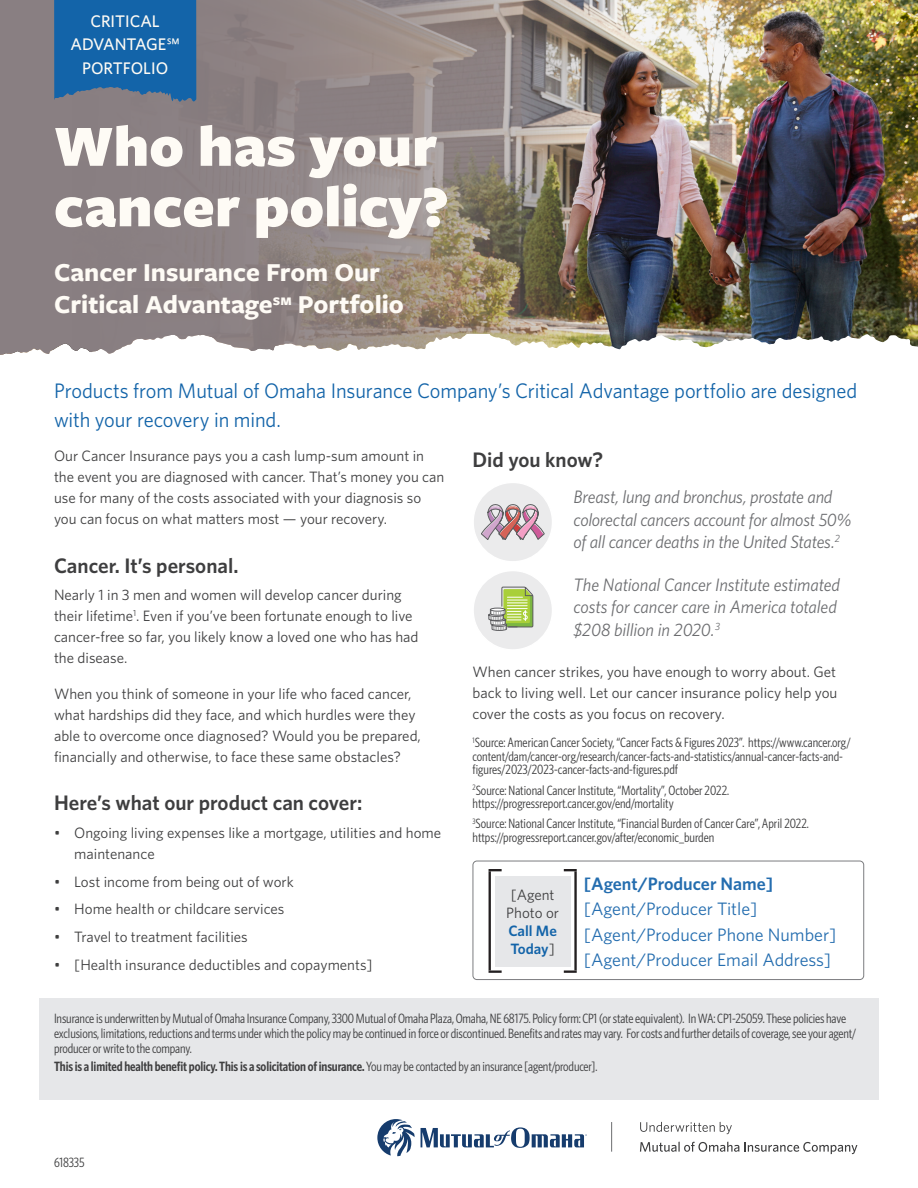
<style>
.page{position:relative;width:918px;height:1188px;background:#fff}
.page>*{position:absolute;margin:0;border:0;box-sizing:border-box;transform-origin:0 0}
._1_Headline{font:900 60.45px/60.4px "Freight Sans Pro";color:#fefbf5}
._1_Headline_Subhead{font:700 26.85px/32.2px "Freight Sans Pro";color:#fefbf5}
._1_Intro{font:21px/28.5px "Whitney";letter-spacing:-.005em;color:#1364a9}
._1_Subhead{font:600 21px "Whitney";color:#3e3e3f}
._1_Quote{font:italic 18px/22.5px "Whitney";letter-spacing:-.015em;color:#6c6d70}
.t1{font:18px "Whitney";color:#246daf}
.t2{font:600 18px "Whitney";color:#246daf}
._1_Product_Tab_cente{font:500 16.8px/23.5px "Whitney";color:#fefbf5;text-align:center}
._1_Body_Text_left{font:15px/21px "Whitney";color:#3e3e3f}
._1_disclaimer{font:13.5px/13.5px "Whitney Condensed";letter-spacing:-.01em;color:#3e3e3f}
._1_disclaimer-2{font:600 13.5px "Whitney Condensed";letter-spacing:-.01em;color:#3e3e3f}
.s1{font-weight:600;color:#1364a9}
.s2{font-weight:400}
</style>
<div class="page">
<img style="left:0;top:0;width:918px;height:355px">
<svg style="left:54px;top:0;width:142px;height:104px"></svg>
<hr style="left:611px;top:1122px;width:1px;height:30px;background:#6c6d70">
<svg style="left:640px;top:1122px;width:92px;height:12px"></svg>
<svg style="left:640px;top:1142px;width:217px;height:12px"></svg>
<svg style="left:377px;top:1119px;width:38px;height:37px"></svg>
<svg style="left:421px;top:1127px;width:166px;height:21px"></svg>
<div style="left:473px;top:482px;width:80px;height:80px;background:#ebebec;border-radius:50%"></div>
<svg style="left:481px;top:483px;width:64px;height:57px"></svg>
<div style="left:472px;top:482px;width:81px;height:81px;border:1px solid #fff;border-radius:50%"></div>
<div style="left:473px;top:571px;width:79px;height:79px;background:#ebebec;border-radius:50%"></div>
<svg style="left:489px;top:586px;width:45px;height:45px"></svg>
<div style="left:472px;top:570px;width:81px;height:81px;border:1px solid #fff;border-radius:50%"></div>
<div style="left:495px;top:876px;width:75px;height:90px;background:#e6e7e9"></div>
<svg style="left:489px;top:869px;width:13px;height:2px"></svg>
<hr style="left:489px;top:871px;width:2px;height:99px;background:#231f20">
<svg style="left:489px;top:970px;width:13px;height:3px"></svg>
<svg style="left:564px;top:869px;width:13px;height:2px"></svg>
<hr style="left:574px;top:871px;width:3px;height:99px;background:#231f20">
<svg style="left:564px;top:970px;width:13px;height:3px"></svg>
<div style="left:473px;top:861px;width:391px;height:119px;border:1px solid #6c6d70;border-radius:4px"></div>
<div style="left:39px;top:998px;width:840px;height:102px;background:#e6e7e9"></div>
<p class="_1_Product_Tab_cente" style="left:70px;top:9px;width:111px">CRITICAL<br>ADVANTAGE℠<br>PORTFOLIO</p>
<p class="_1_Headline" style="left:54px;top:114px;width:396px">Who has your cancer policy?</p>
<p class="_1_Headline_Subhead" style="left:54px;top:255px;width:351px">Cancer Insurance From Our<br>Critical Advantage<sup>sm</sup> Portfolio</p>
<p class="_1_Intro" style="left:54px;top:376px;width:805px">Products from Mutual of Omaha Insurance Company’s Critical Advantage portfolio are designed with your recovery in mind.</p>
<p class="_1_Body_Text_left" style="left:54px;top:445px;width:392px">Our Cancer Insurance pays you a cash lump-sum amount in the event you are diagnosed with cancer. That’s money you can use for many of the costs associated with your diagnosis so you can focus on what matters most — your recovery.</p>
<p class="_1_Subhead" style="left:54px;top:551px;width:186px">Cancer. It’s personal.</p>
<p class="_1_Body_Text_left" style="left:54px;top:584px;width:366px">Nearly 1 in 3 men and women will develop cancer during their lifetime<sup>1</sup>. Even if you’ve been fortunate enough to live cancer-free so far, you likely know a loved one who has had the disease.</p>
<p class="_1_Body_Text_left" style="left:54px;top:683px;width:368px">When you think of someone in your life who faced cancer, what hardships did they face, and which hurdles were they able to overcome once diagnosed? Would you be prepared, financially and otherwise, to face these same obstacles?</p>
<p class="_1_Subhead" style="left:54px;top:789px;width:310px">Here’s what our product can cover:</p>
<p class="_1_Body_Text_left" style="left:74px;top:822px;width:368px;text-indent:-20px">• Ongoing living expenses like a mortgage, utilities and home maintenance</p>
<p class="_1_Body_Text_left" style="left:54px;top:871px;width:241px">• Lost income from being out of work</p>
<p class="_1_Body_Text_left" style="left:54px;top:898px;width:232px">• Home health or childcare services</p>
<p class="_1_Body_Text_left" style="left:54px;top:926px;width:195px">• Travel to treatment facilities</p>
<p class="_1_Body_Text_left" style="left:54px;top:954px;width:320px">• [Health insurance deductibles and copayments]</p>
<p class="_1_Subhead" style="left:472px;top:446px;width:132px">Did you know?</p>
<p class="_1_Quote" style="left:574px;top:485px;width:279px">Breast, lung and bronchus, prostate and colorectal cancers account for almost 50% of all cancer deaths in the United States.<sup>2</sup></p>
<p class="_1_Quote" style="left:574px;top:573px;width:268px">The National Cancer Institute estimated costs for cancer care in America totaled $208 billion in 2020.<sup>3</sup></p>
<p class="_1_Body_Text_left" style="left:472px;top:661px;width:367px;text-align:justify">When cancer strikes, you have enough to worry about. Get back to living well. Let our cancer insurance policy help you cover the costs as you focus on recovery.</p>
<p class="_1_disclaimer" style="left:472px;top:735px;width:380px"><sup>1</sup>Source: American Cancer Society, “Cancer Facts &amp; Figures 2023”. https://www.cancer.org/ content/dam/cancer-org/research/cancer-facts-and-statistics/annual-cancer-facts-and&shy;figures/2023/2023-cancer-facts-and-figures.pdf</p>
<p class="_1_disclaimer" style="left:472px;top:783px;width:258px"><sup>2</sup>Source: National Cancer Institute, “Mortality”, October 2022. https://progressreport.cancer.gov/end/mortality</p>
<p class="_1_disclaimer" style="left:472px;top:816px;width:338px"><sup>3</sup>Source: National Cancer Institute, “Financial Burden of Cancer Care”, April 2022. https://progressreport.cancer.gov/after/economic_burden</p>
<p class="t2" style="left:584px;top:872px;width:191px">[Agent/Producer Name]</p>
<p class="t1" style="left:584px;top:897px;width:175px">[Agent/Producer Title]</p>
<p class="t1" style="left:584px;top:922px;width:254px">[Agent/Producer Phone Number]</p>
<p class="t1" style="left:584px;top:948px;width:249px">[Agent/Producer Email Address]</p>
<p class="_1_Body_Text_left" style="left:506px;top:885px;width:54px;line-height:18px">[Agent<br>Photo or<br><span class="s1">Call Me<br>Today</span>]</p>
<p class="_1_disclaimer" style="left:54px;top:1010px;width:804px;line-height:15px">Insurance is underwritten by Mutual of Omaha Insurance Company, 3300 Mutual of Omaha Plaza, Omaha, NE 68175. Policy form: CP1 (or state equivalent). In WA: CP1-25059. These policies have exclusions, limitations, reductions and terms under which the policy may be continued in force or discontinued. Benefits and rates may vary. For costs and further details of coverage, see your agent/ producer or write to the company.</p>
<p class="_1_disclaimer-2" style="left:54px;top:1058px;width:545px">This is a limited health benefit policy. This is a solicitation of insurance. <span class="s2">You may be contacted by an insurance [agent/producer].</span></p>
<p class="_1_disclaimer" style="left:54px;top:1155px;width:32px">618335</p>
</div>
